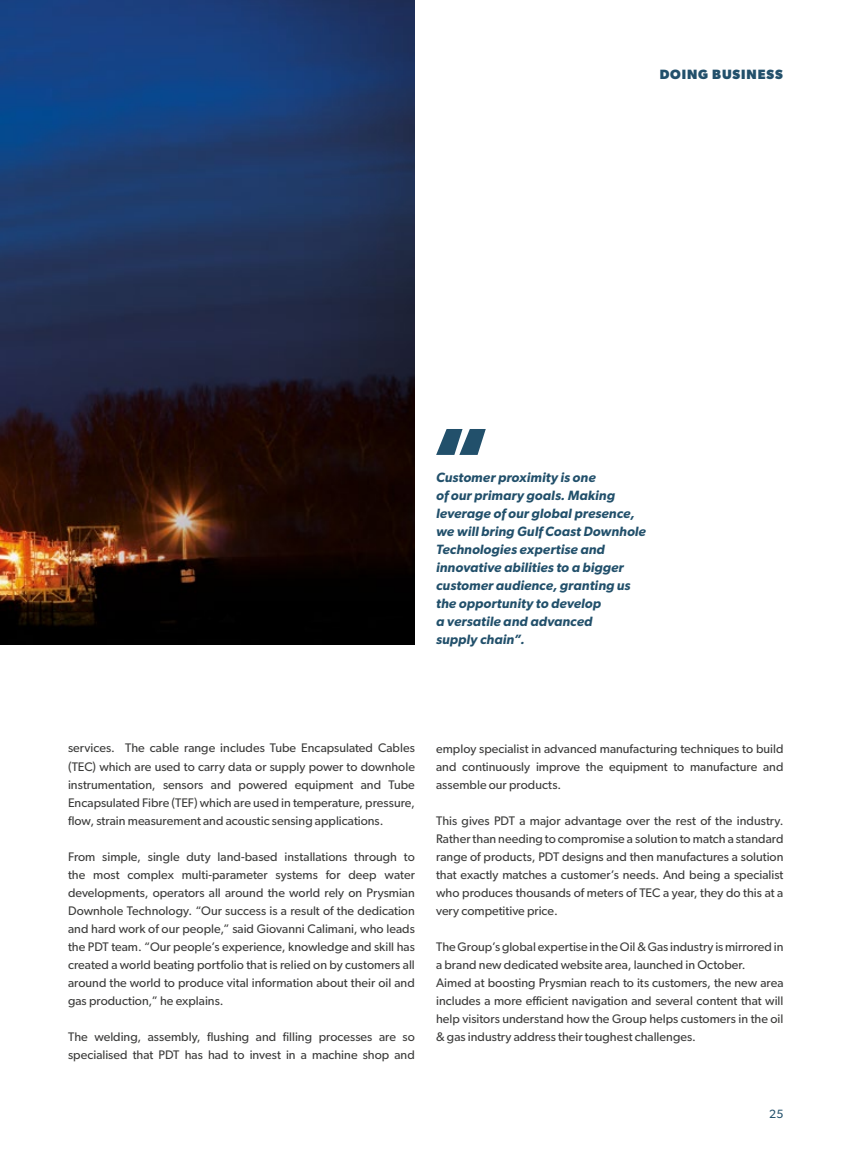
<style>
.page{position:relative;width:851px;height:1170px;background:#fff}
.page>*{position:absolute;margin:0;border:0;box-sizing:border-box;transform-origin:0 0}
.t1{font:700 91.05px "Gibson";color:#22506b}
.t2{font:italic 600 13.5px/18px "Gibson";letter-spacing:.01em;color:#22506b}
.t3{font:700 13.5px "Gibson";letter-spacing:.065em;color:#22506b}
.t4{font:12.45px/18px "Gibson";color:#3c3c3b;text-align:justify}
.t5{font:12px "Gibson";color:#22506b}
</style>
<div class="page">
<img style="left:0;top:0;width:415px;height:644px">
<p class="t3" style="left:659px;top:66px;width:125px">DOING BUSINESS</p>
<h1 class="t1" style="left:430px;top:406px;width:61px">“</h1>
<p class="t2" style="left:436px;top:468px;width:211px">Customer proximity is one<br>of our primary goals. Making leverage of our global presence, we will bring Gulf Coast Downhole<br>Technologies expertise and innovative abilities to a bigger customer audience, granting us the opportunity to develop<br>a versatile and advanced<br>supply chain”.</p>
<p class="t4" style="left:68px;top:739px;width:348px">services. The cable range includes Tube Encapsulated Cables (TEC) which are used to carry data or supply power to downhole instrumentation, sensors and powered equipment and Tube Encapsulated Fibre (TEF) which are used in temperature, pressure, flow, strain measurement and acoustic sensing applications.</p>
<p class="t4" style="left:68px;top:847px;width:348px">From simple, single duty land-based installations through to the most complex multi-parameter systems for deep water developments, operators all around the world rely on Prysmian Downhole Technology. “Our success is a result of the dedication and hard work of our people,” said Giovanni Calimani, who leads the PDT team. “Our people’s experience, knowledge and skill has created a world beating portfolio that is relied on by customers all around the world to produce vital information about their oil and gas production,” he explains.</p>
<p class="t4" style="left:68px;top:1027px;width:348px">The welding, assembly, flushing and filling processes are so specialised that PDT has had to invest in a machine shop and</p>
<p class="t4" style="left:436px;top:739px;width:349px">employ specialist in advanced manufacturing techniques to build and continuously improve the equipment to manufacture and assemble our products.</p>
<p class="t4" style="left:436px;top:811px;width:349px">This gives PDT a major advantage over the rest of the industry.<br>Rather than needing to compromise a solution to match a standard range of products, PDT designs and then manufactures a solution that exactly matches a customer’s needs. And being a specialist who produces thousands of meters of TEC a year, they do this at a very competitive price.</p>
<p class="t4" style="left:436px;top:937px;width:349px;text-align:left">The Group’s global expertise in the Oil &amp; Gas industry is mirrored in a brand new dedicated website area, launched in October.<br>Aimed at boosting Prysmian reach to its customers, the new area includes a more efficient navigation and several content that will help visitors understand how the Group helps customers in the oil &amp; gas industry address their toughest challenges.</p>
<p class="t5" style="left:769px;top:1106px;width:16px">25</p>
</div>
